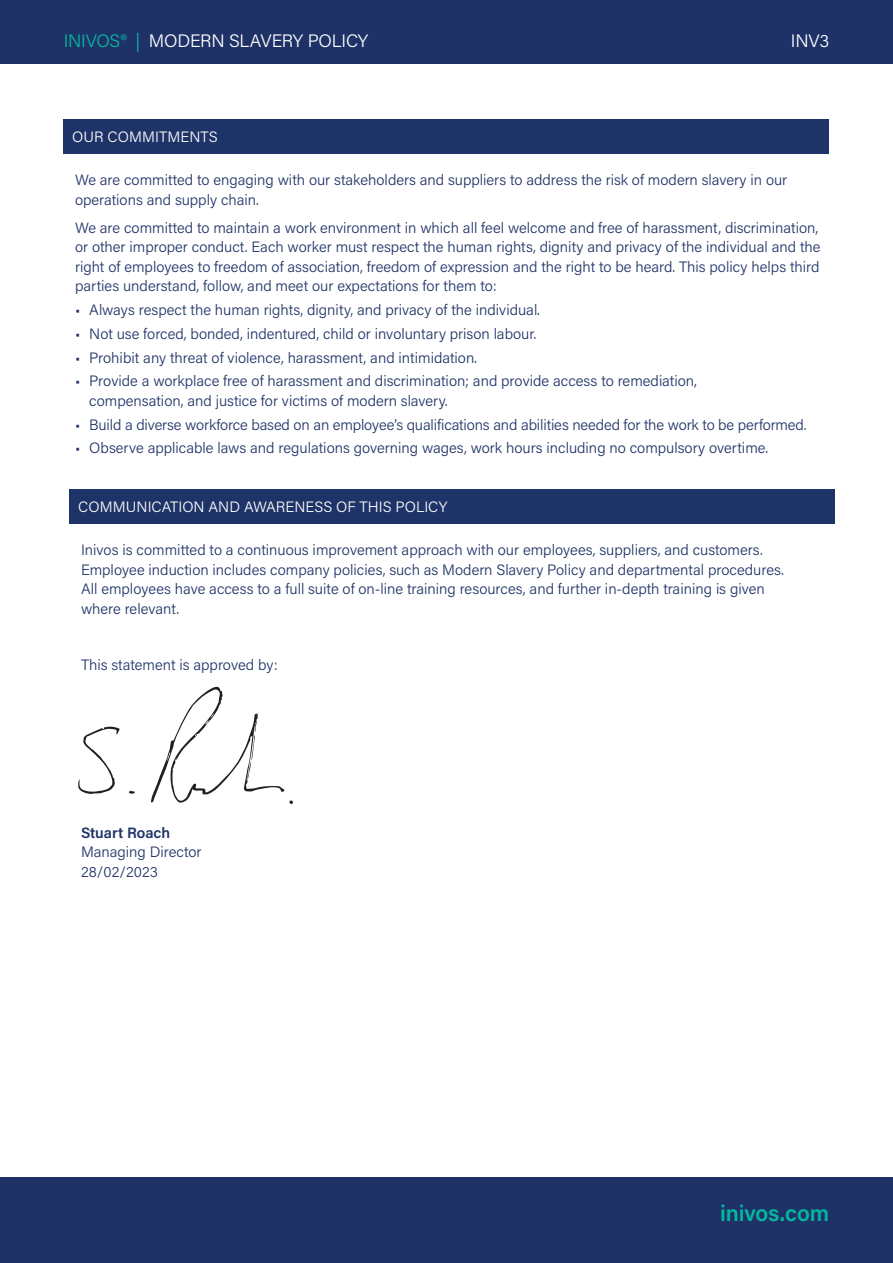
<style>
.page{position:relative;width:893px;height:1263px;background:#fff}
.page>*{position:absolute;margin:0;border:0;box-sizing:border-box;transform-origin:0 0}
.t1{font:600 22.5px "Acumin Pro";letter-spacing:-.005em;color:#03b89d}
.spec_sheet_secondary{font:300 18px "Acumin Pro";letter-spacing:-.015em;color:#fff}
.t2{font:300 15px/19.5px "Acumin Pro";color:#203367}
.t3{font:300 15px "Acumin Pro";letter-spacing:.005em;color:#fff}
.s1{color:#03b89d}
.s2{font-weight:600}
</style>
<div class="page">
<div style="left:0;top:0;width:893px;height:64px;background:#1f3267"></div>
<div style="left:0;top:1178px;width:893px;height:85px;background:#1f3267"></div>
<div style="left:64px;top:119px;width:765px;height:34px;background:#1e3367"></div>
<div style="left:70px;top:489px;width:765px;height:34px;background:#1e3367"></div>
<svg style="left:78px;top:726px;width:42px;height:68px"></svg>
<svg style="left:129px;top:791px;width:6px;height:3px"></svg>
<svg style="left:151px;top:686px;width:142px;height:118px"></svg>
<p class="spec_sheet_secondary" style="left:64px;top:29px;width:306px"><span class="s1">INIVOS® |</span> MODERN SLAVERY POLICY</p>
<p class="spec_sheet_secondary" style="left:791px;top:29px;width:40px">INV3</p>
<p class="t3" style="left:72px;top:126px;width:147px">OUR COMMITMENTS</p>
<p class="t2" style="left:75px;top:170px;width:714px">We are committed to engaging with our stakeholders and suppliers to address the risk of modern slavery in our operations and supply chain.</p>
<p class="t2" style="left:75px;top:217px;width:747px">We are committed to maintain a work environment in which all feel welcome and free of harassment, discrimination, or other improper conduct. Each worker must respect the human rights, dignity and privacy of the individual and the right of employees to freedom of association, freedom of expression and the right to be heard. This policy helps third parties understand, follow, and meet our expectations for them to:</p>
<p class="t2" style="left:75px;top:300px;width:467px">• Always respect the human rights, dignity, and privacy of the individual.</p>
<p class="t2" style="left:75px;top:323px;width:463px">• Not use forced, bonded, indentured, child or involuntary prison labour.</p>
<p class="t2" style="left:75px;top:347px;width:403px">• Prohibit any threat of violence, harassment, and intimidation.</p>
<p class="t2" style="left:89px;top:371px;width:609px;text-indent:-14px">• Provide a workplace free of harassment and discrimination; and provide access to remediation, compensation, and justice for victims of modern slavery.</p>
<p class="t2" style="left:75px;top:414px;width:733px">• Build a diverse workforce based on an employee’s qualifications and abilities needed for the work to be performed.</p>
<p class="t2" style="left:75px;top:438px;width:695px">• Observe applicable laws and regulations governing wages, work hours including no compulsory overtime.</p>
<p class="t3" style="left:78px;top:496px;width:371px">COMMUNICATION AND AWARENESS OF THIS POLICY</p>
<p class="t2" style="left:81px;top:540px;width:704px">Inivos is committed to a continuous improvement approach with our employees, suppliers, and customers.<br>Employee induction includes company policies, such as Modern Slavery Policy and departmental procedures.<br>All employees have access to a full suite of on-line training resources, and further in-depth training is given where relevant.</p>
<p class="t2" style="left:81px;top:654px;width:198px">This statement is approved by:</p>
<p class="t2" style="left:81px;top:822px;width:122px"><span class="s2">Stuart Roach<br></span>Managing Director<br>28/02/2023</p>
<p class="t1" style="left:720px;top:1197px;width:110px">inivos.com</p>
</div>
